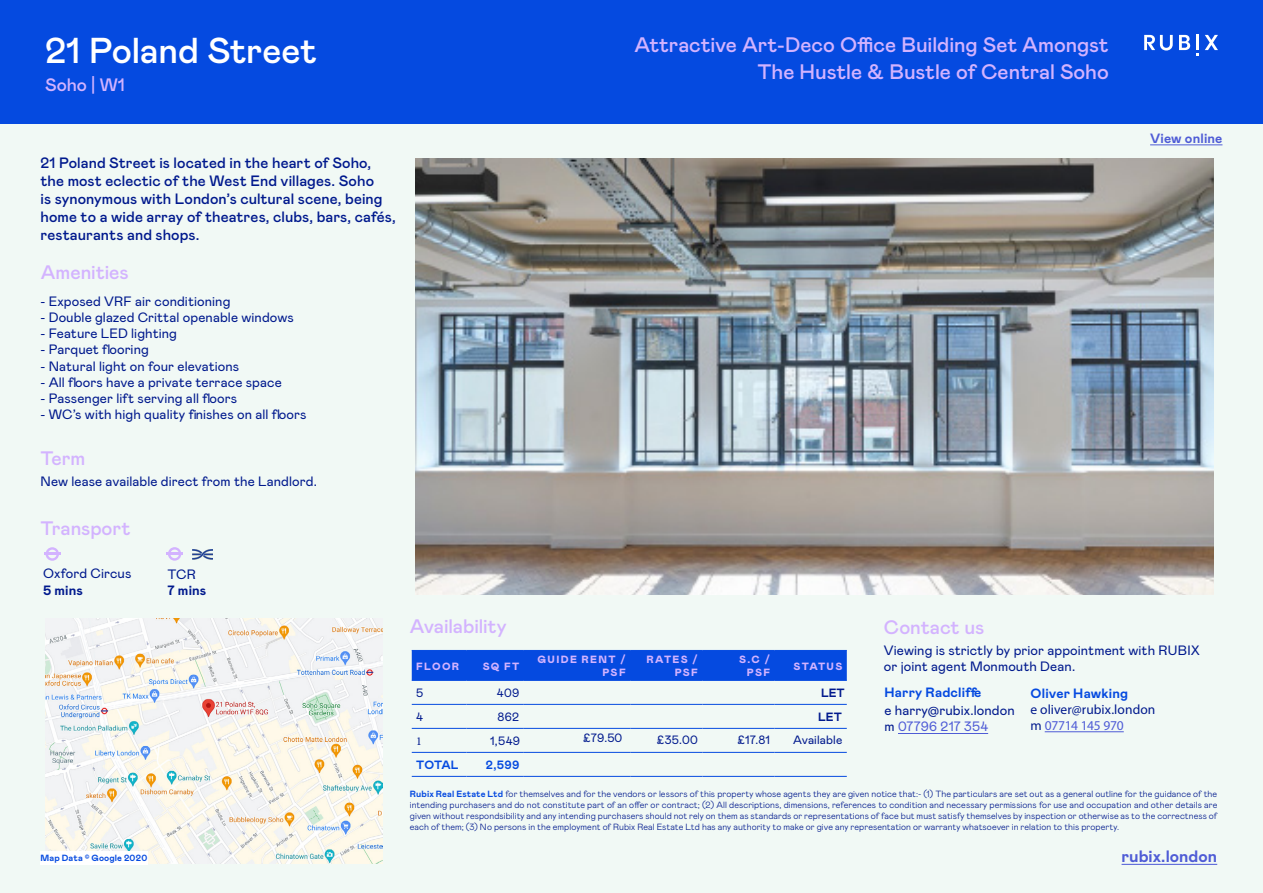
<style>
.page{position:relative;width:1263px;height:893px;background:#fff}
.page>*{position:absolute;margin:0;border:0;box-sizing:border-box;transform-origin:0 0}
.t1{font:500 36px "Mabry";letter-spacing:-.005em;color:#fff}
.t2{font:500 21px/27px "Mabry";letter-spacing:-.005em;color:#d3b3ff;text-align:right}
.t3{font:500 19.5px "Mabry";letter-spacing:-.005em;color:#d3b3ff}
.t4{font:500 18px "Mabry";color:#d3b3ff}
.t5{font:700 16.5px "Mabry";letter-spacing:.005em;color:#4f5cd6}
.t6{font:500 15px/18px "Mabry";letter-spacing:.005em;color:#00198d}
.t7{font:13.5px/16.2px "Mabry";letter-spacing:.005em;color:#00198d}
.t8{font:13.5px/16.2px "Myriad Pro";letter-spacing:.005em;color:#00198d}
.t9{font:700 13.5px "Mabry";letter-spacing:.01em;color:#054ae0}
.t10{font:700 13.5px "Mabry";letter-spacing:.01em;color:#00198d}
.t11{font:700 13.5px "Mabry";letter-spacing:.01em;color:#4f5cd6}
.t12{font:12px "Mabry";letter-spacing:.015em;color:#00198d}
.t13{font:700 12px "Mabry";letter-spacing:.005em;color:#054ae0}
.t14{font:700 12px "Mabry";color:#00198d}
.t15{font:12px "Minion Pro";color:#00198d}
.t16{font:900 10.5px/12.6px "Mabry";letter-spacing:.125em;color:#d3b3ff;text-align:right}
.t17{font:300 9px/10.8px "Mabry";letter-spacing:.01em;color:#00198d;text-align:justify}
.t18{font:700 9px "Mabry";letter-spacing:.015em;color:#054ae0}
.s1{color:#4f5cd6}
.s2{font-weight:700;color:#054ae0}
</style>
<div class="page">
<div style="left:0;top:0;width:1263px;height:132px;background:#054ae0"></div>
<div style="left:0;top:124px;width:1263px;height:769px;background:#f1f9f5"></div>
<img style="left:415px;top:159px;width:798px;height:435px">
<svg style="left:44px;top:547px;width:17px;height:14px"></svg>
<div style="left:412px;top:651px;width:435px;height:29px;background:#054ae0"></div>
<hr style="left:412px;top:650px;width:54px;height:1px;background:#054ae0">
<hr style="left:466px;top:650px;width:58px;height:1px;background:#054ae0">
<hr style="left:524px;top:650px;width:106px;height:1px;background:#054ae0">
<hr style="left:630px;top:650px;width:72px;height:1px;background:#054ae0">
<hr style="left:702px;top:650px;width:73px;height:1px;background:#054ae0">
<hr style="left:775px;top:650px;width:72px;height:1px;background:#054ae0">
<hr style="left:412px;top:680px;width:54px;height:1px;background:#054ae0">
<hr style="left:466px;top:680px;width:58px;height:1px;background:#054ae0">
<hr style="left:524px;top:680px;width:106px;height:1px;background:#054ae0">
<hr style="left:630px;top:680px;width:72px;height:1px;background:#054ae0">
<hr style="left:702px;top:680px;width:73px;height:1px;background:#054ae0">
<hr style="left:775px;top:680px;width:72px;height:1px;background:#054ae0">
<hr style="left:412px;top:704px;width:54px;height:1px;background:#054ae0">
<hr style="left:466px;top:704px;width:58px;height:1px;background:#054ae0">
<hr style="left:524px;top:704px;width:106px;height:1px;background:#054ae0">
<hr style="left:630px;top:704px;width:72px;height:1px;background:#054ae0">
<hr style="left:702px;top:704px;width:73px;height:1px;background:#054ae0">
<hr style="left:775px;top:704px;width:72px;height:1px;background:#054ae0">
<hr style="left:412px;top:728px;width:54px;height:1px;background:#054ae0">
<hr style="left:466px;top:728px;width:58px;height:1px;background:#054ae0">
<hr style="left:524px;top:728px;width:106px;height:1px;background:#054ae0">
<hr style="left:630px;top:728px;width:72px;height:1px;background:#054ae0">
<hr style="left:702px;top:728px;width:73px;height:1px;background:#054ae0">
<hr style="left:775px;top:728px;width:72px;height:1px;background:#054ae0">
<hr style="left:412px;top:752px;width:54px;height:1px;background:#054ae0">
<hr style="left:466px;top:752px;width:58px;height:1px;background:#054ae0">
<hr style="left:524px;top:752px;width:106px;height:1px;background:#054ae0">
<hr style="left:630px;top:752px;width:72px;height:1px;background:#054ae0">
<hr style="left:702px;top:752px;width:73px;height:1px;background:#054ae0">
<hr style="left:775px;top:752px;width:72px;height:1px;background:#054ae0">
<hr style="left:412px;top:776px;width:54px;height:1px;background:#054ae0">
<hr style="left:466px;top:776px;width:58px;height:1px;background:#054ae0">
<hr style="left:524px;top:776px;width:106px;height:1px;background:#054ae0">
<hr style="left:630px;top:776px;width:72px;height:1px;background:#054ae0">
<hr style="left:702px;top:776px;width:73px;height:1px;background:#054ae0">
<hr style="left:775px;top:776px;width:72px;height:1px;background:#054ae0">
<hr style="left:1121px;top:864px;width:96px;height:1px;background:#4f5cd6">
<svg style="left:1179px;top:35px;width:11px;height:15px"></svg>
<hr style="left:1196px;top:35px;width:3px;height:15px;background:#fff">
<svg style="left:1144px;top:35px;width:29px;height:16px"></svg>
<svg style="left:1205px;top:35px;width:13px;height:15px"></svg>
<hr style="left:1150px;top:144px;width:72px;height:1px;background:#4f5cd6">
<img style="left:45px;top:618px;width:337px;height:245px">
<svg style="left:166px;top:547px;width:17px;height:14px"></svg>
<img style="left:193px;top:549px;width:19px;height:10px">
<div style="left:40px;top:851px;width:108px;height:13px;background:#fff"></div>
<hr style="left:898px;top:733px;width:90px;height:1px;background:#4f5cd6">
<hr style="left:1045px;top:731px;width:79px;height:1px;background:#4f5cd6">
<h1 class="t1" style="left:45px;top:25px;width:273px">21 Poland Street</h1>
<h3 class="t4" style="left:45px;top:72px;width:82px">Soho | W1</h3>
<h2 class="t2" style="left:634px;top:30px;width:476px">Attractive Art-Deco Office Building Set Amongst<br>The Hustle &amp; Bustle of Central Soho</h2>
<h3 class="t6" style="left:40px;top:153px;width:357px">21 Poland Street is located in the heart of Soho, the most eclectic of the West End villages. Soho<br>is synonymous with London’s cultural scene, being home to a wide array of theatres, clubs, bars, cafés, restaurants and shops.</h3>
<h3 class="t3" style="left:41px;top:258px;width:89px">Amenities</h3>
<h3 class="t7" style="left:40px;top:292px;width:191px">- Exposed VRF air conditioning</h3>
<h3 class="t7" style="left:40px;top:308px;width:255px">- Double glazed Crittal openable windows</h3>
<h3 class="t7" style="left:40px;top:325px;width:138px">- Feature LED lighting</h3>
<h3 class="t7" style="left:40px;top:341px;width:110px">- Parquet flooring</h3>
<h3 class="t7" style="left:40px;top:357px;width:200px">- Natural light on four elevations</h3>
<h3 class="t7" style="left:40px;top:373px;width:243px">- All floors have a private terrace space</h3>
<h3 class="t7" style="left:40px;top:389px;width:198px">- Passenger lift serving all floors</h3>
<h3 class="t7" style="left:40px;top:406px;width:268px">- WC’s with high quality finishes on all floors</h3>
<h3 class="t3" style="left:40px;top:444px;width:46px">Term</h3>
<h3 class="t7" style="left:40px;top:472px;width:278px">New lease available direct from the Landlord.</h3>
<h3 class="t3" style="left:40px;top:515px;width:92px">Transport</h3>
<h3 class="t7" style="left:43px;top:565px;width:90px">Oxford Circus</h3>
<h3 class="t10" style="left:43px;top:580px;width:41px">5 mins</h3>
<h3 class="t7" style="left:167px;top:566px;width:30px">TCR</h3>
<h3 class="t10" style="left:167px;top:581px;width:40px">7 mins</h3>
<p class="t18" style="left:40px;top:851px;width:108px">Map Data © Google 2020</p>
<h3 class="t11" style="left:1150px;top:128px;width:74px">View online</h3>
<h3 class="t3" style="left:410px;top:612px;width:98px">Availability</h3>
<h3 class="t3" style="left:884px;top:613px;width:102px">Contact us</h3>
<h3 class="t7" style="left:884px;top:641px;width:317px">Viewing is strictly by prior appointment with RUBIX</h3>
<p class="t16" style="left:537px;top:653px;width:90px">GUIDE RENT /<br>PSF</p>
<p class="t16" style="left:647px;top:653px;width:53px">RATES /<br>PSF</p>
<p class="t16" style="left:739px;top:653px;width:32px">S.C /<br>PSF</p>
<p class="t16" style="left:793px;top:659px;width:50px">STATUS</p>
<p class="t16" style="left:416px;top:659px;width:44px">FLOOR</p>
<p class="t16" style="left:483px;top:659px;width:38px">SQ FT</p>
<h3 class="t7" style="left:884px;top:657px;width:193px">or joint agent Monmouth Dean.</h3>
<h3 class="t12" style="left:416px;top:684px;width:9px">5</h3>
<h3 class="t12" style="left:497px;top:684px;width:24px">409</h3>
<h3 class="t14" style="left:821px;top:684px;width:25px">LET</h3>
<h3 class="t12" style="left:416px;top:708px;width:8px">4</h3>
<h3 class="t12" style="left:498px;top:708px;width:23px">862</h3>
<h3 class="t14" style="left:818px;top:708px;width:25px">LET</h3>
<h3 class="t15" style="left:416px;top:733px;width:7px">1</h3>
<h3 class="t12" style="left:490px;top:732px;width:32px">1,549</h3>
<h3 class="t13" style="left:416px;top:756px;width:44px">TOTAL</h3>
<h3 class="t13" style="left:486px;top:756px;width:35px">2,599</h3>
<h3 class="t12" style="left:583px;top:729px;width:41px">£79.50</h3>
<h3 class="t12" style="left:657px;top:731px;width:43px">£35.00</h3>
<h3 class="t12" style="left:737px;top:731px;width:34px">£17.81</h3>
<h3 class="t12" style="left:793px;top:731px;width:51px">Available</h3>
<h3 class="t9" style="left:884px;top:683px;width:98px">Harry Radcliffe</h3>
<h3 class="t7" style="left:884px;top:702px;width:132px">e harry@rubix.london m <span class="s1">07796 217 354</span></h3>
<h3 class="t9" style="left:1030px;top:684px;width:99px">Oliver Hawking</h3>
<h3 class="t8" style="left:1030px;top:701px;width:126px">e oliver@rubix.london m <span class="s1">07714 145 970</span></h3>
<p class="t17" style="left:410px;top:788px;width:809px"><span class="s2">Rubix Real Estate Ltd</span> for themselves and for the vendors or lessors of this property whose agents they are given notice that:- (1) The particulars are set out as a general outline for the guidance of the intending purchasers and do not constitute part of an offer or contract; (2) All descriptions, dimensions, references to condition and necessary permissions for use and occupation and other details are given without respondsibility and any intending purchasers should not rely on them as standards or representations of face but must satisfy themselves by inspection or otherwise as to the correctness of each of them; (3) No persons in the employment of Rubix Real Estate Ltd has any authority to make or give any representation or warranty whatsoever in relation to this property.</p>
<h3 class="t5" style="left:1121px;top:844px;width:97px">rubix.london</h3>
</div>
